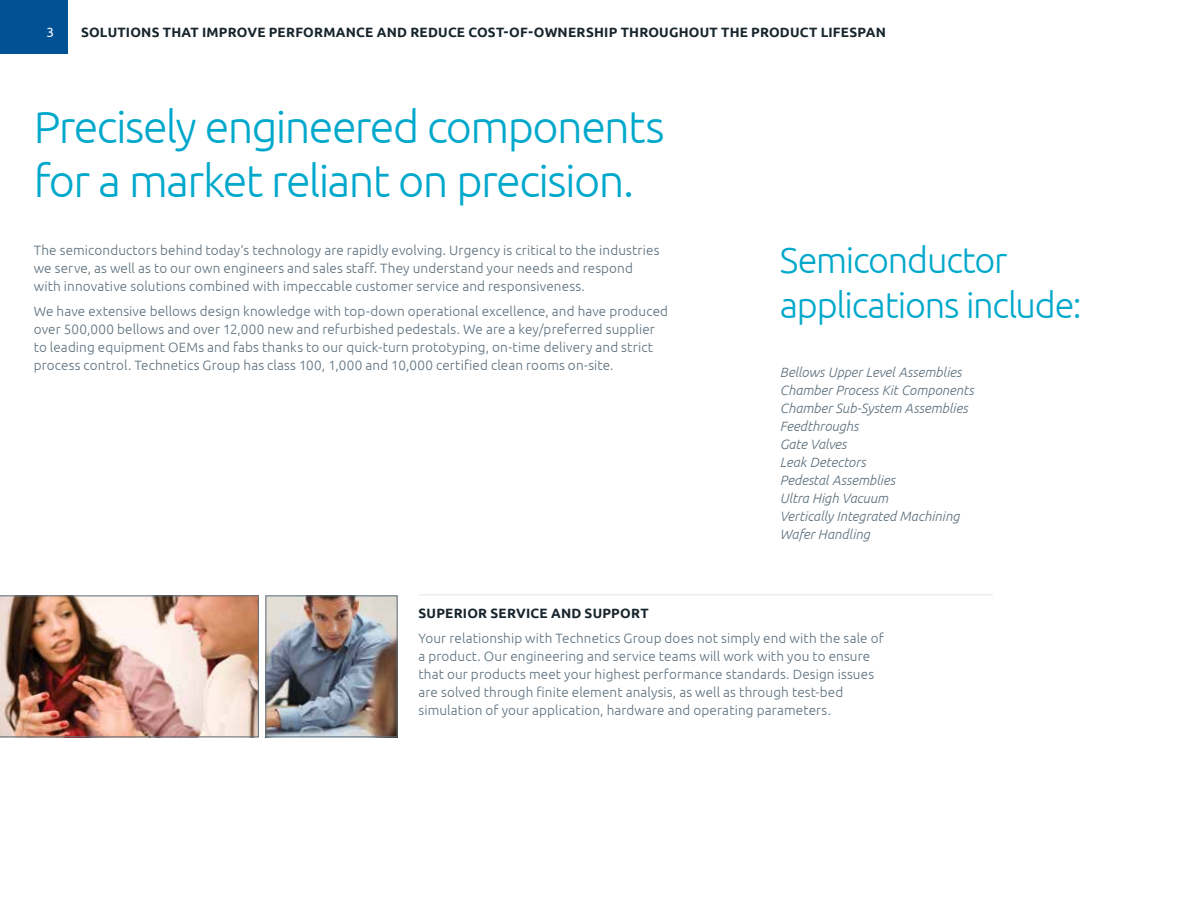
<style>
.page{position:relative;width:1188px;height:918px;background:#fff}
.page>*{position:absolute;margin:0;border:0;box-sizing:border-box;transform-origin:0 0}
.t1{font:300 45px/54px "Ubuntu";letter-spacing:-.035em;color:#00a8cb}
.t2{font:300 36px/45px "Ubuntu";letter-spacing:-.03em;color:#00a8cb}
.t3{font:300 13.5px/18px "Ubuntu";letter-spacing:.01em;color:#5c6f7c}
.t4{font:italic 300 13.5px/18px "Ubuntu";color:#5c6f7c}
.t5{font:700 13.5px "Ubuntu";letter-spacing:.015em;color:#17252d}
.t6{font:13.5px "Ubuntu";color:#fff}
</style>
<div class="page">
<hr style="left:419px;top:594px;width:573px;height:2px;background:#eaeff2">
<img style="left:268px;top:598px;width:128px;height:137px">
<div style="left:266px;top:596px;width:132px;height:141px;border:1px solid #5c6f7c"></div>
<img style="left:0;top:596px;width:259px;height:141px">
<div style="left:0;top:0;width:68px;height:54px;background:#005295"></div>
<p class="t6" style="left:46px;top:24px;width:9px">3</p>
<p class="t5" style="left:81px;top:24px;width:807px">SOLUTIONS THAT IMPROVE PERFORMANCE AND REDUCE COST-OF-OWNERSHIP THROUGHOUT THE PRODUCT LIFESPAN</p>
<h1 class="t1" style="left:34px;top:99px;width:633px">Precisely engineered components for a market reliant on precision.</h1>
<p class="t3" style="left:34px;top:241px;width:627px">The semiconductors behind today’s technology are rapidly evolving. Urgency is critical to the industries we serve, as well as to our own engineers and sales staff. They understand your needs and respond with innovative solutions combined with impeccable customer service and responsiveness.</p>
<p class="t3" style="left:34px;top:302px;width:636px">We have extensive bellows design knowledge with top-down operational excellence, and have produced over 500,000 bellows and over 12,000 new and refurbished pedestals. We are a key/preferred supplier to leading equipment OEMs and fabs thanks to our quick-turn prototyping, on-time delivery and strict process control. Technetics Group has class 100, 1,000 and 10,000 certified clean rooms on-site.</p>
<h2 class="t2" style="left:780px;top:237px;width:303px">Semiconductor applications include:</h2>
<p class="t4" style="left:780px;top:362px;width:196px">Bellows Upper Level Assemblies<br>Chamber Process Kit Components<br>Chamber Sub-System Assemblies<br>Feedthroughs<br>Gate Valves<br>Leak Detectors<br>Pedestal Assemblies<br>Ultra High Vacuum<br>Vertically Integrated Machining<br>Wafer Handling</p>
<p class="t5" style="left:418px;top:605px;width:232px">SUPERIOR SERVICE AND SUPPORT</p>
<p class="t3" style="left:418px;top:629px;width:467px">Your relationship with Technetics Group does not simply end with the sale of a product. Our engineering and service teams will work with you to ensure that our products meet your highest performance standards. Design issues are solved through finite element analysis, as well as through test-bed simulation of your application, hardware and operating parameters.</p>
</div>
